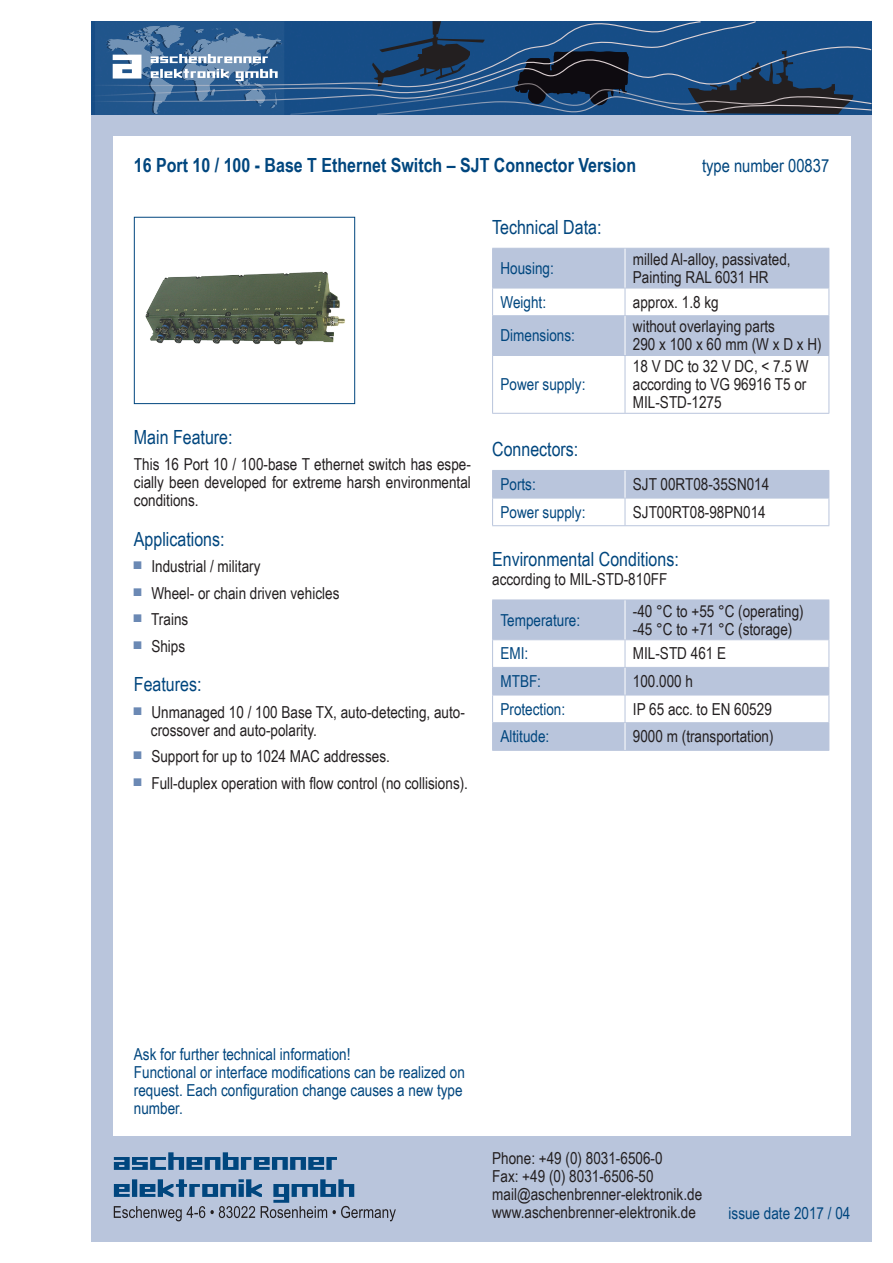
<style>
.page{position:relative;width:893px;height:1263px;background:#fff}
.page>*{position:absolute;margin:0;border:0;box-sizing:border-box;transform-origin:0 0}
.t1{font:19.5px "Arial Narrow";color:#00467e}
.t2{font:700 19.5px "Arial Narrow";color:#00467e}
.t3{font:18px "Arial Narrow";color:#00467e}
.t4{font:16.5px/18px "Arial Narrow";color:#231f20}
.t5{font:16.5px/18px "Arial Narrow";color:#00467e}
</style>
<div class="page">
<div style="left:91px;top:115px;width:781px;height:1127px;background:#b9c5dc"></div>
<div style="left:113px;top:136px;width:737px;height:999px;background:#fff"></div>
<div style="left:134px;top:217px;width:221px;height:187px;border:1px solid #00467e"></div>
<svg style="left:114px;top:1179px;width:282px;height:42px"></svg>
<svg style="left:114px;top:1152px;width:223px;height:18px"></svg>
<svg style="left:91px;top:21px;width:781px;height:94px;background:#2a5380"></svg>
<svg style="left:492px;top:248px;width:337px;height:165px"></svg>
<hr style="left:492px;top:315px;width:133px;height:1px;background:#b9c5dc">
<hr style="left:492px;top:316px;width:1px;height:39px;background:#b9c5dc">
<hr style="left:625px;top:315px;width:204px;height:1px;background:#b9c5dc">
<hr style="left:828px;top:316px;width:1px;height:39px;background:#b9c5dc">
<hr style="left:625px;top:249px;width:1px;height:39px;background:#fff">
<hr style="left:625px;top:316px;width:1px;height:39px;background:#fff">
<hr style="left:492px;top:355px;width:133px;height:1px;background:#b9c5dc">
<hr style="left:492px;top:356px;width:1px;height:57px;background:#b9c5dc">
<hr style="left:492px;top:413px;width:133px;height:1px;background:#b9c5dc">
<hr style="left:625px;top:355px;width:204px;height:1px;background:#b9c5dc">
<hr style="left:625px;top:356px;width:1px;height:57px;background:#b9c5dc">
<hr style="left:828px;top:356px;width:1px;height:57px;background:#b9c5dc">
<hr style="left:625px;top:413px;width:204px;height:1px;background:#b9c5dc">
<img style="left:145px;top:271px;width:200px;height:74px">
<svg style="left:492px;top:470px;width:337px;height:56px"></svg>
<div style="left:493px;top:601px;width:335px;height:38px;background:#b9c5dc"></div>
<hr style="left:492px;top:600px;width:133px;height:1px;background:#b9c5dc">
<hr style="left:492px;top:600px;width:1px;height:39px;background:#b9c5dc">
<hr style="left:625px;top:600px;width:204px;height:1px;background:#b9c5dc">
<hr style="left:828px;top:600px;width:1px;height:39px;background:#b9c5dc">
<hr style="left:492px;top:639px;width:133px;height:1px;background:#b9c5dc">
<hr style="left:625px;top:639px;width:204px;height:1px;background:#b9c5dc">
<hr style="left:492px;top:750px;width:133px;height:1px;background:#b9c5dc">
<hr style="left:625px;top:750px;width:204px;height:1px;background:#b9c5dc">
<hr style="left:625px;top:600px;width:1px;height:39px;background:#fff">
<svg style="left:492px;top:640px;width:337px;height:110px"></svg>
<p class="t2" style="left:134px;top:150px;width:504px">16 Port 10 / 100 - Base T Ethernet Switch – SJT Connector Version</p>
<p class="t3" style="left:702px;top:152px;width:129px">type number 00837</p>
<p class="t1" style="left:134px;top:422px;width:100px">Main Feature:</p>
<p class="t4" style="left:134px;top:455px;width:338px;text-align:justify">This 16 Port 10 / 100-base T ethernet switch has espe&shy;cially been developed for extreme harsh environmental conditions.</p>
<p class="t1" style="left:134px;top:525px;width:92px">Applications:</p>
<p class="t4" style="left:134px;top:557px;width:128px"><sup>■</sup> Industrial / military</p>
<p class="t4" style="left:134px;top:583px;width:207px"><sup>■</sup> Wheel- or chain driven vehicles</p>
<p class="t4" style="left:134px;top:610px;width:56px"><sup>■</sup> Trains</p>
<p class="t4" style="left:134px;top:636px;width:53px"><sup>■</sup> Ships</p>
<p class="t1" style="left:134px;top:670px;width:69px">Features:</p>
<p class="t4" style="left:151px;top:702px;width:315px;text-indent:-17px"><sup>■</sup> Unmanaged 10 / 100 Base TX, auto-detecting, auto&shy;crossover and auto-polarity.</p>
<p class="t4" style="left:134px;top:747px;width:257px"><sup>■</sup> Support for up to 1024 MAC addresses.</p>
<p class="t4" style="left:134px;top:773px;width:336px"><sup>■</sup> Full-duplex operation with flow control (no collisions).</p>
<p class="t1" style="left:492px;top:213px;width:111px">Technical Data:</p>
<p class="t5" style="left:500px;top:258px;width:55px">Housing:</p>
<p class="t4" style="left:633px;top:249px;width:159px">milled Al-alloy, passivated,<br>Painting RAL 6031 HR</p>
<p class="t5" style="left:500px;top:292px;width:47px">Weight:</p>
<p class="t4" style="left:633px;top:292px;width:87px">approx. 1.8 kg</p>
<p class="t5" style="left:500px;top:326px;width:76px">Dimensions:</p>
<p class="t4" style="left:633px;top:317px;width:190px">without overlaying parts<br>290 x 100 x 60 mm (W x D x H)</p>
<p class="t5" style="left:500px;top:375px;width:86px">Power supply:</p>
<p class="t4" style="left:633px;top:357px;width:177px">18 V DC to 32 V DC, &lt; 7.5 W according to VG 96916 T5 or<br>MIL-STD-1275</p>
<p class="t1" style="left:492px;top:435px;width:88px">Connectors:</p>
<p class="t5" style="left:500px;top:475px;width:37px">Ports:</p>
<p class="t4" style="left:633px;top:475px;width:138px">SJT 00RT08-35SN014</p>
<p class="t5" style="left:500px;top:502px;width:86px">Power supply:</p>
<p class="t4" style="left:633px;top:502px;width:134px">SJT00RT08-98PN014</p>
<p class="t1" style="left:492px;top:544px;width:188px">Environmental Conditions:</p>
<p class="t4" style="left:492px;top:570px;width:177px">according to MIL-STD-810FF</p>
<p class="t5" style="left:500px;top:610px;width:81px">Temperature:</p>
<p class="t4" style="left:633px;top:601px;width:172px">-40 °C to +55 °C (operating) -45 °C to +71 °C (storage)</p>
<p class="t5" style="left:500px;top:644px;width:29px">EMI:</p>
<p class="t4" style="left:633px;top:644px;width:95px">MIL-STD 461 E</p>
<p class="t5" style="left:500px;top:672px;width:42px">MTBF:</p>
<p class="t4" style="left:633px;top:672px;width:62px">100.000 h</p>
<p class="t5" style="left:500px;top:699px;width:66px">Protection:</p>
<p class="t4" style="left:633px;top:699px;width:140px">IP 65 acc. to EN 60529</p>
<p class="t5" style="left:500px;top:727px;width:50px">Altitude:</p>
<p class="t4" style="left:633px;top:727px;width:142px">9000 m (transportation)</p>
<p class="t5" style="left:134px;top:1044px;width:332px">Ask for further technical information!<br>Functional or interface modifications can be realized on request. Each configuration change causes a new type number.</p>
<p class="t4" style="left:492px;top:1149px;width:211px">Phone: +49 (0) 8031-6506-0<br>Fax: +49 (0) 8031-6506-50 mail@aschenbrenner-elektronik.de www.aschenbrenner-elektronik.de</p>
<p class="t5" style="left:729px;top:1203px;width:123px">issue date 2017 / 04</p>
</div>
